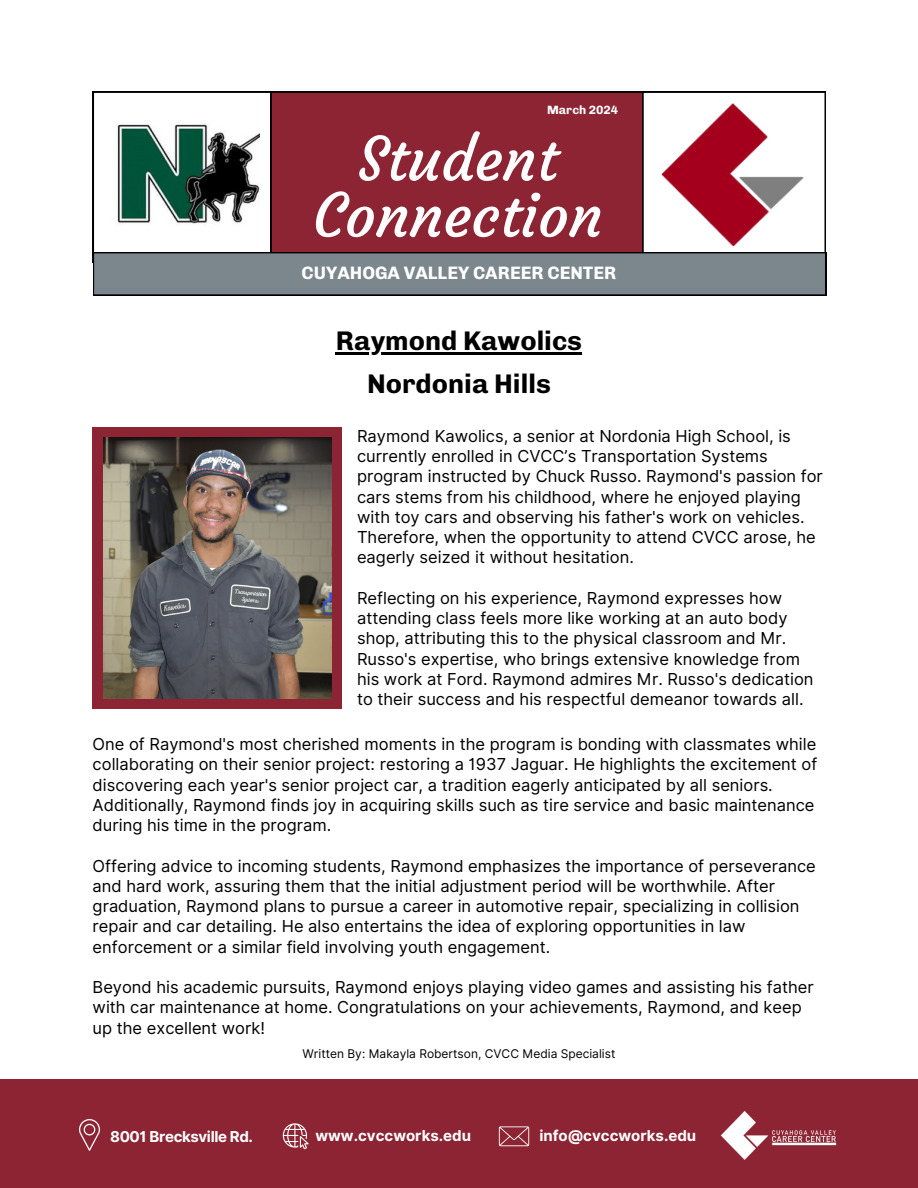
<style>
.page{position:relative;width:918px;height:1188px;background:#fff}
.page>*{position:absolute;margin:0;border:0;box-sizing:border-box;transform-origin:0 0}
.t1{font:60px/56.2px "Courgette";color:#fff;text-align:center}
.t2{font:700 27px "Chivo";color:#000}
.t3{font:700 18px "Chivo";color:#fff}
.t4{font:16.5px/20.2px "Inter";color:#000}
.t5{font:700 15px "Inter";color:#fff}
.t6{font:700 15px "Inter";letter-spacing:-.025em;color:#fff}
.t7{font:12px "Inter";color:#000}
.t8{font:700 12px "Chivo";color:#fff}
</style>
<div class="page">
<div style="left:93px;top:428px;width:249px;height:281px;background:#8c2433"></div>
<svg style="left:93px;top:92px;width:733px;height:203px;background:#915a64"></svg>
<img style="left:662px;top:103px;width:145px;height:145px">
<img style="left:109px;top:98px;width:151px;height:150px">
<div style="left:0;top:1079px;width:918px;height:109px;background:#8c2433"></div>
<svg style="left:79px;top:1119px;width:21px;height:32px"></svg>
<svg style="left:499px;top:1126px;width:30px;height:20px"></svg>
<svg style="left:283px;top:1123px;width:26px;height:26px"></svg>
<img style="left:720px;top:1111px;width:117px;height:49px">
<img style="left:103px;top:438px;width:229px;height:261px">
<hr style="left:336px;top:353px;width:246px;height:2px;background:#000">
<h4 class="t8" style="left:547px;top:102px;width:73px">March 2024</h4>
<h4 class="t1" style="left:313px;top:131px;width:291px">Student<br>Connection</h4>
<h4 class="t3" style="left:302px;top:263px;width:316px">CUYAHOGA VALLEY CAREER CENTER</h4>
<h2 class="t2" style="left:336px;top:325px;width:248px">Raymond Kawolics</h2>
<p class="t2" style="left:367px;top:368px;width:185px">Nordonia Hills</p>
<h4 class="t4" style="left:357px;top:426px;width:467px">Raymond Kawolics, a senior at Nordonia High School, is currently enrolled in CVCC’s Transportation Systems program instructed by Chuck Russo. Raymond's passion for cars stems from his childhood, where he enjoyed playing with toy cars and observing his father's work on vehicles.<br>Therefore, when the opportunity to attend CVCC arose, he eagerly seized it without hesitation.</h4>
<h4 class="t4" style="left:357px;top:588px;width:458px">Reflecting on his experience, Raymond expresses how attending class feels more like working at an auto body shop, attributing this to the physical classroom and Mr.<br>Russo's expertise, who brings extensive knowledge from his work at Ford. Raymond admires Mr. Russo's dedication to their success and his respectful demeanor towards all.</h4>
<p class="t4" style="left:93px;top:734px;width:726px">One of Raymond's most cherished moments in the program is bonding with classmates while collaborating on their senior project: restoring a 1937 Jaguar. He highlights the excitement of discovering each year's senior project car, a tradition eagerly anticipated by all seniors.<br>Additionally, Raymond finds joy in acquiring skills such as tire service and basic maintenance during his time in the program.</p>
<p class="t4" style="left:93px;top:855px;width:725px">Offering advice to incoming students, Raymond emphasizes the importance of perseverance and hard work, assuring them that the initial adjustment period will be worthwhile. After graduation, Raymond plans to pursue a career in automotive repair, specializing in collision repair and car detailing. He also entertains the idea of exploring opportunities in law enforcement or a similar field involving youth engagement.</p>
<h5 class="t4" style="left:93px;top:977px;width:723px">Beyond his academic pursuits, Raymond enjoys playing video games and assisting his father with car maintenance at home. Congratulations on your achievements, Raymond, and keep up the excellent work!</h5>
<h2 class="t7" style="left:303px;top:1046px;width:314px">Written By: Makayla Robertson, CVCC Media Specialist</h2>
<p class="t6" style="left:110px;top:1127px;width:144px">8001 Brecksville Rd.</p>
<p class="t5" style="left:315px;top:1126px;width:157px">www.cvccworks.edu</p>
<p class="t5" style="left:539px;top:1126px;width:158px">info@cvccworks.edu</p>
</div>
